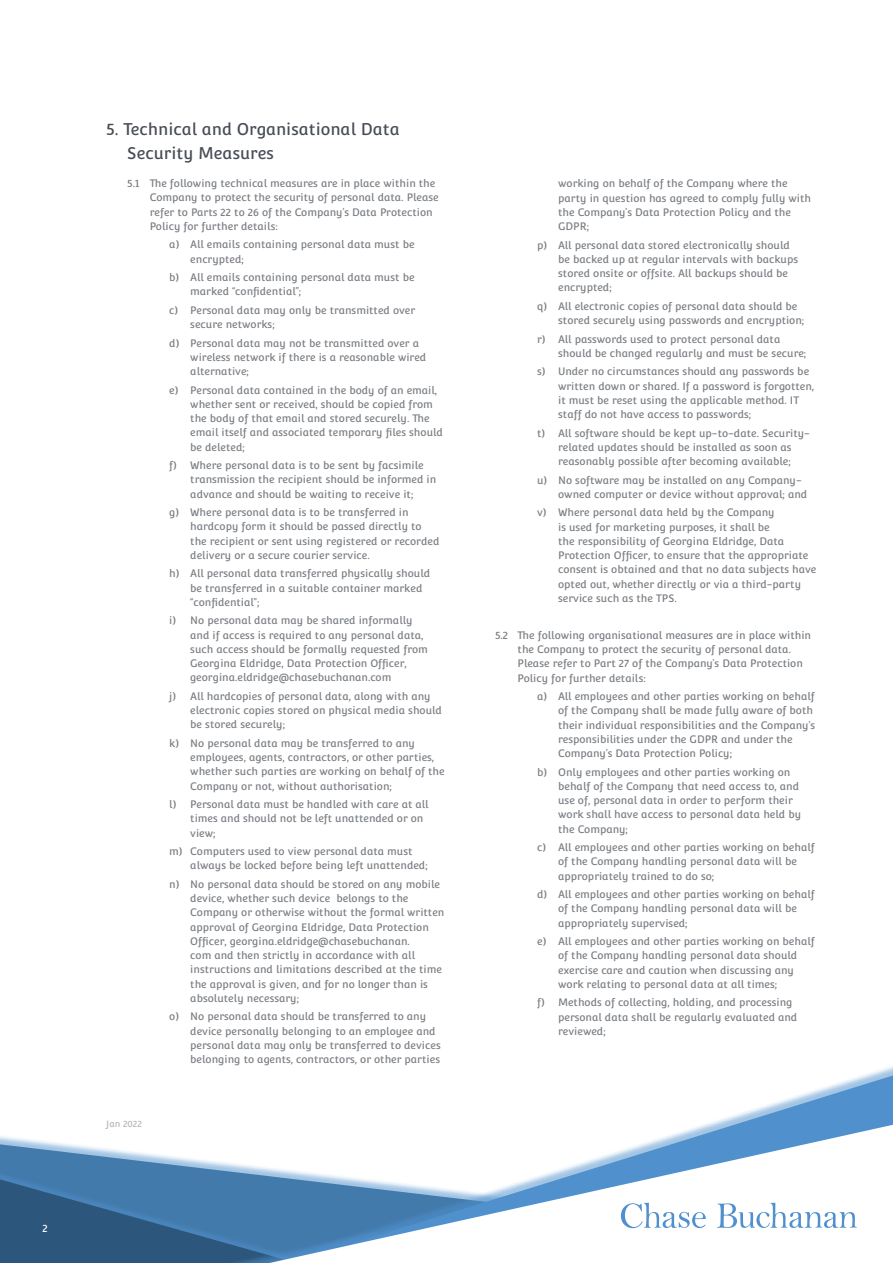
<style>
.page{position:relative;width:893px;height:1263px;background:#fff}
.page>*{position:absolute;margin:0;border:0;box-sizing:border-box;transform-origin:0 0}
.t1{font:16.5px/24px "Convergence";color:#474c55}
.t2{font:10.5px/14.2px "Convergence";color:#797d82}
.t3{font:10.5px "Convergence";color:#fff}
.t4{font:9px "Convergence";color:#b3b6b8}
</style>
<div class="page">
<div style="left:0;top:1102px;width:853px;height:161px;background:#5091cd;opacity:.53"></div>
<svg style="left:0;top:1176px;width:51px;height:87px;background:#2f5a82"></svg>
<div style="left:51px;top:1054px;width:842px;height:209px;background:#5091cd;opacity:.53"></div>
<svg style="left:215px;top:1122px;width:678px;height:141px"></svg>
<svg style="left:621px;top:1203px;width:85px;height:25px"></svg>
<svg style="left:717px;top:1203px;width:140px;height:25px"></svg>
<p class="t3" style="left:43px;top:1222px;width:7px">2</p>
<h1 class="t1" style="left:127px;top:117px;width:274px;text-indent:-21px">5. Technical and Organisational Data<br>Security Measures</h1>
<p class="t2" style="left:150px;top:176px;width:290px;text-indent:-23px">5.1 The following technical measures are in place within the Company to protect the security of personal data. Please refer to Parts 22 to 26 of the Company’s Data Protection Policy for further details:</p>
<p class="t2" style="left:190px;top:237px;width:226px;text-indent:-21px">a) All emails containing personal data must be encrypted;</p>
<p class="t2" style="left:190px;top:270px;width:226px;text-indent:-21px">b) All emails containing personal data must be marked “confidential”;</p>
<p class="t2" style="left:190px;top:303px;width:226px;text-indent:-21px">c) Personal data may only be transmitted over secure networks;</p>
<p class="t2" style="left:190px;top:336px;width:238px;text-indent:-21px">d) Personal data may not be transmitted over a wireless network if there is a reasonable wired alternative;</p>
<p class="t2" style="left:190px;top:383px;width:254px;text-indent:-21px">e) Personal data contained in the body of an email, whether sent or received, should be copied from the body of that email and stored securely. The email itself and associated temporary files should be deleted;</p>
<p class="t2" style="left:190px;top:458px;width:248px;text-indent:-21px">f) Where personal data is to be sent by facsimile transmission the recipient should be informed in advance and should be waiting to receive it;</p>
<p class="t2" style="left:190px;top:505px;width:251px;text-indent:-21px">g) Where personal data is to be transferred in hardcopy form it should be passed directly to the recipient or sent using registered or recorded delivery or a secure courier service.</p>
<p class="t2" style="left:190px;top:566px;width:241px;text-indent:-21px">h) All personal data transferred physically should be transferred in a suitable container marked “confidential”;</p>
<p class="t2" style="left:190px;top:613px;width:239px;text-indent:-21px">i) No personal data may be shared informally and if access is required to any personal data, such access should be formally requested from Georgina Eldridge, Data Protection Officer, georgina.eldridge@chasebuchanan.com</p>
<p class="t2" style="left:190px;top:689px;width:253px;text-indent:-21px">j) All hardcopies of personal data, along with any electronic copies stored on physical media should be stored securely;</p>
<p class="t2" style="left:190px;top:736px;width:256px;text-indent:-21px">k) No personal data may be transferred to any employees, agents, contractors, or other parties, whether such parties are working on behalf of the Company or not, without authorisation;</p>
<p class="t2" style="left:190px;top:797px;width:240px;text-indent:-21px">l) Personal data must be handled with care at all times and should not be left unattended or on view;</p>
<p class="t2" style="left:190px;top:844px;width:239px;text-indent:-21px">m) Computers used to view personal data must always be locked before being left unattended;</p>
<p class="t2" style="left:190px;top:877px;width:256px;text-indent:-21px">n) No personal data should be stored on any mobile device, whether such device belongs to the Company or otherwise without the formal written approval of Georgina Eldridge, Data Protection Officer, georgina.eldridge@chasebuchanan.<br>com and then strictly in accordance with all instructions and limitations described at the time the approval is given, and for no longer than is absolutely necessary;</p>
<p class="t2" style="left:190px;top:1009px;width:252px;text-indent:-21px">o) No personal data should be transferred to any device personally belonging to an employee and personal data may only be transferred to devices belonging to agents, contractors, or other parties</p>
<p class="t4" style="left:106px;top:1118px;width:37px">Jan 2022</p>
<p class="t2" style="left:558px;top:176px;width:255px">working on behalf of the Company where the party in question has agreed to comply fully with the Company’s Data Protection Policy and the GDPR;</p>
<p class="t2" style="left:558px;top:238px;width:242px;text-indent:-21px">p) All personal data stored electronically should be backed up at regular intervals with backups stored onsite or offsite. All backups should be encrypted;</p>
<p class="t2" style="left:558px;top:299px;width:248px;text-indent:-21px">q) All electronic copies of personal data should be stored securely using passwords and encryption;</p>
<p class="t2" style="left:558px;top:332px;width:250px;text-indent:-21px">r) All passwords used to protect personal data should be changed regularly and must be secure;</p>
<p class="t2" style="left:558px;top:364px;width:258px;text-indent:-21px">s) Under no circumstances should any passwords be written down or shared. If a password is forgotten, it must be reset using the applicable method. IT staff do not have access to passwords;</p>
<p class="t2" style="left:537px;top:426px;width:274px;text-align:center">t) All software should be kept up-to-date. Security&shy;related updates should be installed as soon as reasonably possible after becoming available;</p>
<p class="t2" style="left:558px;top:473px;width:251px;text-indent:-21px">u) No software may be installed on any Company&shy;owned computer or device without approval; and</p>
<p class="t2" style="left:558px;top:505px;width:260px;text-indent:-21px">v) Where personal data held by the Company<br>is used for marketing purposes, it shall be<br>the responsibility of Georgina Eldridge, Data Protection Officer, to ensure that the appropriate consent is obtained and that no data subjects have opted out, whether directly or via a third-party service such as the TPS.</p>
<p class="t2" style="left:518px;top:628px;width:295px;text-indent:-23px">5.2 The following organisational measures are in place within the Company to protect the security of personal data.<br>Please refer to Part 27 of the Company’s Data Protection Policy for further details:</p>
<p class="t2" style="left:558px;top:689px;width:258px;text-indent:-21px">a) All employees and other parties working on behalf of the Company shall be made fully aware of both their individual responsibilities and the Company’s responsibilities under the GDPR and under the Company’s Data Protection Policy;</p>
<p class="t2" style="left:558px;top:765px;width:244px;text-indent:-21px">b) Only employees and other parties working on behalf of the Company that need access to, and use of, personal data in order to perform their work shall have access to personal data held by the Company;</p>
<p class="t2" style="left:558px;top:840px;width:258px;text-indent:-21px">c) All employees and other parties working on behalf of the Company handling personal data will be appropriately trained to do so;</p>
<p class="t2" style="left:558px;top:887px;width:258px;text-indent:-21px">d) All employees and other parties working on behalf of the Company handling personal data will be appropriately supervised;</p>
<p class="t2" style="left:558px;top:934px;width:258px;text-indent:-21px">e) All employees and other parties working on behalf of the Company handling personal data should exercise care and caution when discussing any work relating to personal data at all times;</p>
<p class="t2" style="left:558px;top:995px;width:241px;text-indent:-21px">f) Methods of collecting, holding, and processing personal data shall be regularly evaluated and reviewed;</p>
</div>
